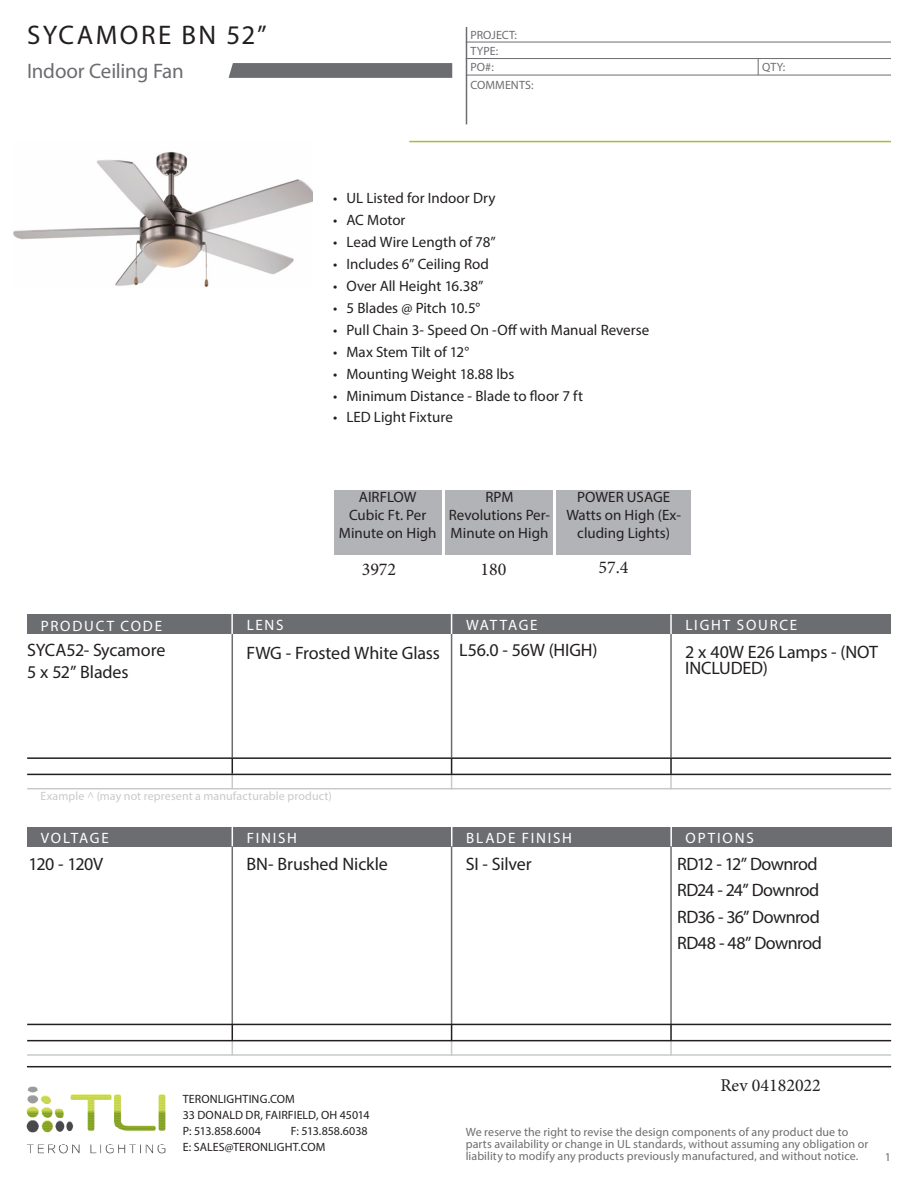
<style>
.page{position:relative;width:918px;height:1188px;background:#fff}
.page>*{position:absolute;margin:0;border:0;box-sizing:border-box;transform-origin:0 0}
.Product_Name{font:27px "Myriad Pro";letter-spacing:.09em;color:#231f20}
.Product_Category{font:21px "Myriad Pro";letter-spacing:-.01em;color:#6c6d70}
.Paragraph_Style_1{font:18px/16.5px "Myriad Pro";letter-spacing:-.015em;color:#231f20}
.Paragraph_Style_1-2{font:18px "Myriad Pro";letter-spacing:-.035em;color:#231f20}
.t1{font:18px "Minion Pro";color:#231f20}
.t2{font:15px/18px "Myriad Pro";color:#231f20;text-align:center}
.Small_Titles{font:15px "Myriad Pro";letter-spacing:.12em;color:#fff}
.Small_Titles-2{font:15px "Myriad Pro";letter-spacing:.09em;color:#fff}
.Small_Titles-3{font:15px "Myriad Pro";letter-spacing:.1em;color:#fff}
.t3{font:12px/12px "Myriad Pro";letter-spacing:.01em;color:#6c6d70}
.t4{font:12px/15.8px "Myriad Pro";letter-spacing:.005em;color:#231f20}
.Paragraph_Style_1-3{font:12px "Myriad Pro";letter-spacing:.01em;color:#c8c9cb}
</style>
<div class="page">
<svg style="left:229px;top:63px;width:223px;height:15px;background:#6e6f72"></svg>
<hr style="left:409px;top:141px;width:482px;height:1px;background:#a7bd39">
<svg style="left:758px;top:59px;width:1px;height:16px"></svg>
<hr style="left:466px;top:27px;width:1px;height:97px;background:#6c6d70">
<hr style="left:466px;top:42px;width:425px;height:1px;background:#6c6d70">
<hr style="left:466px;top:58px;width:425px;height:1px;background:#6c6d70">
<hr style="left:466px;top:75px;width:425px;height:1px;background:#6c6d70">
<hr style="left:27px;top:1066px;width:864px;height:1px;background:#231f20">
<img style="left:26px;top:1086px;width:140px;height:68px">
<hr style="left:232px;top:840px;width:1px;height:184px;background:#6c6d70">
<hr style="left:670px;top:840px;width:2px;height:184px;background:#6c6d70">
<hr style="left:451px;top:840px;width:1px;height:184px;background:#6c6d70">
<hr style="left:232px;top:628px;width:1px;height:129px;background:#6c6d70">
<hr style="left:670px;top:628px;width:2px;height:129px;background:#6c6d70">
<hr style="left:451px;top:628px;width:1px;height:129px;background:#6c6d70">
<div style="left:27px;top:614px;width:864px;height:20px;background:#6c6d70"></div>
<hr style="left:231px;top:611px;width:2px;height:23px;background:#fff">
<hr style="left:670px;top:614px;width:2px;height:20px;background:#fff">
<svg style="left:451px;top:614px;width:1px;height:20px"></svg>
<div style="left:27px;top:827px;width:864px;height:19px;background:#6c6d70"></div>
<svg style="left:232px;top:827px;width:1px;height:19px"></svg>
<hr style="left:670px;top:824px;width:2px;height:22px;background:#fff">
<svg style="left:451px;top:827px;width:1px;height:19px"></svg>
<svg style="left:670px;top:759px;width:2px;height:29px"></svg>
<svg style="left:451px;top:759px;width:1px;height:29px"></svg>
<svg style="left:232px;top:759px;width:1px;height:29px"></svg>
<hr style="left:27px;top:757px;width:864px;height:2px;background:#231f20">
<hr style="left:27px;top:774px;width:864px;height:1px;background:#231f20">
<hr style="left:27px;top:788px;width:864px;height:1px;background:#c8c9cb">
<svg style="left:670px;top:1025px;width:2px;height:29px"></svg>
<svg style="left:451px;top:1025px;width:1px;height:29px"></svg>
<svg style="left:232px;top:1025px;width:1px;height:29px"></svg>
<hr style="left:27px;top:1024px;width:864px;height:1px;background:#231f20">
<hr style="left:27px;top:1040px;width:864px;height:1px;background:#231f20">
<hr style="left:27px;top:1054px;width:864px;height:2px;background:#c8c9cb">
<div style="left:334px;top:490px;width:108px;height:65px;background:#b2b3b7"></div>
<div style="left:446px;top:490px;width:108px;height:65px;background:#b2b3b7"></div>
<div style="left:556px;top:490px;width:135px;height:65px;background:#b2b3b7"></div>
<img style="left:13px;top:151px;width:300px;height:136px">
<p class="Product_Name" style="left:27px;top:19px;width:241px">SYCAMORE BN 52”</p>
<p class="Product_Category" style="left:27px;top:58px;width:158px">Indoor Ceiling Fan</p>
<p class="t3" style="left:470px;top:29px;width:48px">PROJECT:</p>
<p class="t3" style="left:470px;top:45px;width:29px">TYPE:</p>
<p class="t3" style="left:470px;top:78px;width:65px">COMMENTS:</p>
<p class="t3" style="left:470px;top:61px;width:25px">PO#:</p>
<p class="t2" style="left:333px;top:189px;width:164px">• UL Listed for Indoor Dry</p>
<p class="t2" style="left:333px;top:211px;width:74px">• AC Motor</p>
<p class="t2" style="left:333px;top:233px;width:164px">• Lead Wire Length of 78”</p>
<p class="t2" style="left:333px;top:255px;width:157px">• Includes 6” Ceiling Rod</p>
<p class="t2" style="left:333px;top:277px;width:152px">• Over All Height 16.38”</p>
<p class="t2" style="left:333px;top:299px;width:149px">• 5 Blades @ Pitch 10.5°</p>
<p class="t2" style="left:333px;top:321px;width:318px">• Pull Chain 3- Speed On -Off with Manual Reverse</p>
<p class="t2" style="left:333px;top:343px;width:138px">• Max Stem Tilt of 12°</p>
<p class="t2" style="left:333px;top:364px;width:183px">• Mounting Weight 18.88 lbs</p>
<p class="t2" style="left:333px;top:386px;width:252px">• Minimum Distance - Blade to floor 7 ft</p>
<p class="t2" style="left:333px;top:408px;width:121px">• LED Light Fixture</p>
<p class="t2" style="left:359px;top:487px;width:59px">AIRFLOW</p>
<p class="t2" style="left:339px;top:505px;width:99px">Cubic Ft. Per<br>Minute on High</p>
<p class="t2" style="left:486px;top:487px;width:29px">RPM</p>
<p class="t2" style="left:449px;top:505px;width:103px;text-align:left">Revolutions Per-<br>Minute on High</p>
<p class="t2" style="left:577px;top:487px;width:94px">POWER USAGE</p>
<p class="t2" style="left:566px;top:505px;width:116px">Watts on High (Ex&shy;cluding Lights)</p>
<p class="t1" style="left:362px;top:557px;width:36px">3972</p>
<p class="t1" style="left:481px;top:557px;width:27px">180</p>
<p class="t1" style="left:598px;top:555px;width:32px">57.4</p>
<p class="t3" style="left:762px;top:61px;width:25px">QTY:</p>
<p class="Small_Titles" style="left:41px;top:616px;width:123px">PRODUCT CODE</p>
<p class="Small_Titles" style="left:247px;top:615px;width:38px">LENS</p>
<p class="Small_Titles-2" style="left:466px;top:615px;width:73px">WATTAGE</p>
<p class="Small_Titles" style="left:685px;top:616px;width:113px">LIGHT SOURCE</p>
<p class="Paragraph_Style_1" style="left:27px;top:641px;width:140px">SYCA52- Sycamore</p>
<p class="Paragraph_Style_1" style="left:27px;top:663px;width:103px">5 x 52” Blades</p>
<p class="Paragraph_Style_1" style="left:247px;top:644px;width:195px">FWG - Frosted White Glass</p>
<p class="Paragraph_Style_1" style="left:459px;top:642px;width:140px">L56.0 - 56W (HIGH)</p>
<p class="Paragraph_Style_1-3" style="left:41px;top:789px;width:293px">Example ^ (may not represent a manufacturable product)</p>
<p class="Paragraph_Style_1" style="left:685px;top:643px;width:194px">2 x 40W E26 Lamps - (NOT<br>INCLUDED)</p>
<p class="Small_Titles-3" style="left:41px;top:828px;width:69px">VOLTAGE</p>
<p class="Small_Titles" style="left:247px;top:828px;width:52px">FINISH</p>
<p class="Small_Titles" style="left:466px;top:828px;width:107px">BLADE FINISH</p>
<p class="Small_Titles" style="left:686px;top:828px;width:70px">OPTIONS</p>
<p class="Paragraph_Style_1" style="left:29px;top:855px;width:76px">120 - 120V</p>
<p class="Paragraph_Style_1" style="left:466px;top:855px;width:67px">SI - Silver</p>
<p class="Paragraph_Style_1" style="left:247px;top:855px;width:143px">BN- Brushed Nickle</p>
<p class="Paragraph_Style_1-2" style="left:677px;top:853px;width:142px">RD12 - 12” Downrod</p>
<p class="Paragraph_Style_1-2" style="left:677px;top:879px;width:144px">RD24 - 24” Downrod</p>
<p class="Paragraph_Style_1-2" style="left:677px;top:906px;width:144px">RD36 - 36” Downrod</p>
<p class="Paragraph_Style_1" style="left:677px;top:935px;width:146px">RD48 - 48” Downrod</p>
<p class="t1" style="left:720px;top:1073px;width:102px">Rev 04182022</p>
<p class="t4" style="left:183px;top:1091px;width:188px">TERONLIGHTING.COM<br>33 DONALD DR, FAIRFIELD, OH 45014</p>
<p class="t4" style="left:183px;top:1123px;width:80px">P: 513.858.6004</p>
<p class="t4" style="left:183px;top:1123px;width:186px;text-indent:108px">F: 513.858.6038<br>E: SALES@TERONLIGHT.COM</p>
<p class="t3" style="left:466px;top:1125px;width:404px">We reserve the right to revise the design components of any product due to parts availability or change in UL standards, without assuming any obligation or liability to modify any products previously manufactured, and without notice.</p>
<p class="t3" style="left:885px;top:1150px;width:8px">1</p>
</div>
